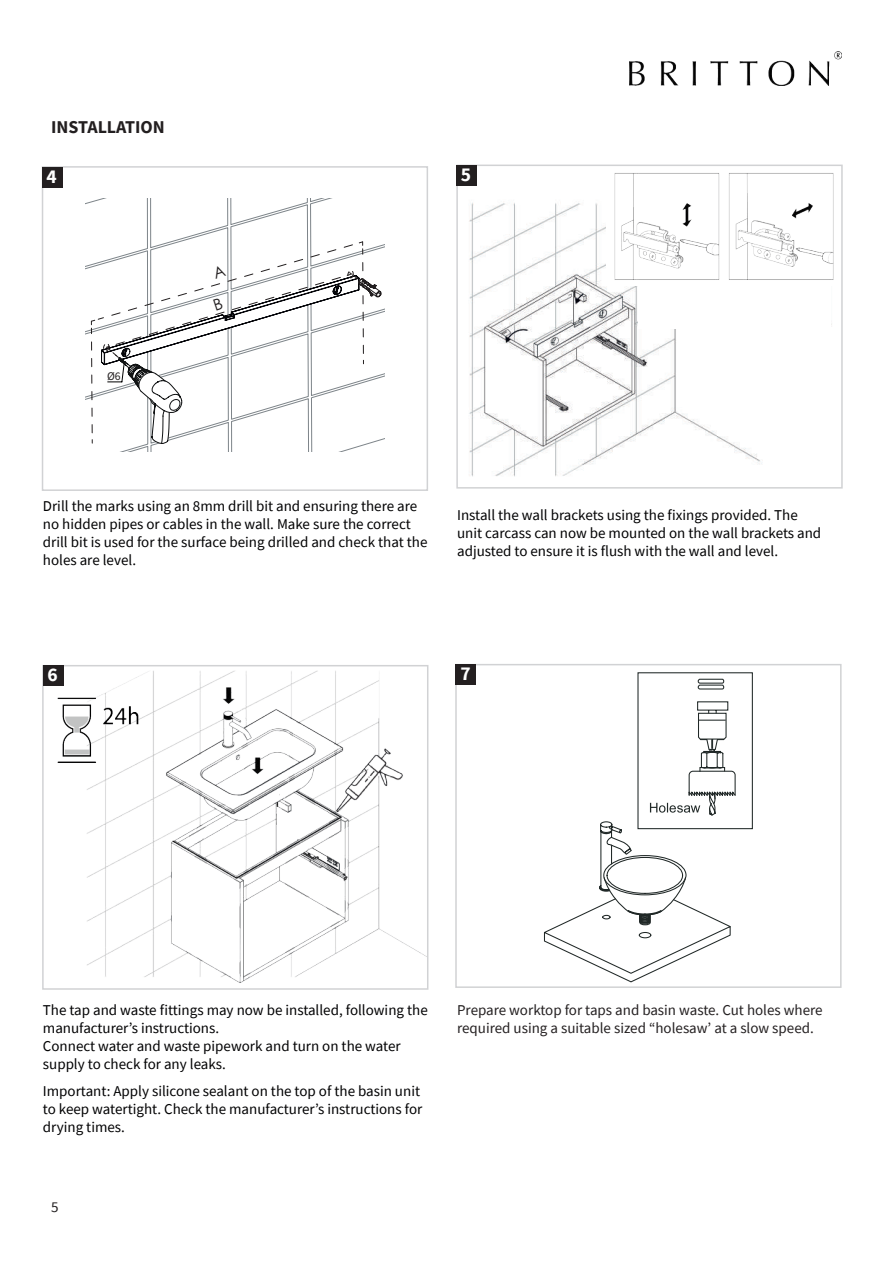
<style>
.page{position:relative;width:893px;height:1263px;background:#fff}
.page>*{position:absolute;margin:0;border:0;box-sizing:border-box;transform-origin:0 0}
.t1{font:700 19.5px "Source Sans Pro";color:#fff}
.t2{font:700 18px "Source Sans Pro";color:#231f20}
.t3{font:15px/18px "Source Sans Pro";color:#000002}
.t4{font:15px/18px "Source Sans Pro";color:#231f20}
.t5{font:11.7px "Source Sans Pro";color:#231f20}
</style>
<div class="page">
<div style="left:42px;top:166px;width:386px;height:325px;border:2px solid #d1d2d4"></div>
<div style="left:42px;top:167px;width:20px;height:20px;background:#231f20"></div>
<div style="left:455px;top:664px;width:387px;height:324px;border:2px solid #d1d2d4"></div>
<img style="left:629px;top:51px;width:213px;height:34px">
<img style="left:469px;top:168px;width:363px;height:309px">
<div style="left:456px;top:165px;width:387px;height:324px;border:2px solid #d1d2d4"></div>
<img style="left:63px;top:668px;width:362px;height:315px">
<div style="left:42px;top:665px;width:386px;height:325px;border:2px solid #d1d2d4"></div>
<div style="left:456px;top:165px;width:20px;height:21px;background:#231f20"></div>
<div style="left:43px;top:665px;width:20px;height:21px;background:#231f20"></div>
<div style="left:456px;top:664px;width:20px;height:20px;background:#231f20"></div>
<img style="left:606px;top:169px;width:228px;height:117px">
<div style="left:638px;top:281px;width:192px;height:48px;background:#fff"></div>
<img style="left:57px;top:691px;width:93px;height:83px">
<svg style="left:544px;top:672px;width:209px;height:311px"></svg>
<svg style="left:85px;top:199px;width:300px;height:253px"></svg>
<p class="t2" style="left:51px;top:115px;width:115px">INSTALLATION</p>
<h1 class="t1" style="left:47px;top:163px;width:12px">4</h1>
<h1 class="t1" style="left:461px;top:161px;width:12px">5</h1>
<p class="t5" style="left:107px;top:369px;width:15px">Ø6</p>
<p class="t3" style="left:43px;top:497px;width:386px">Drill the marks using an 8mm drill bit and ensuring there are no hidden pipes or cables in the wall. Make sure the correct drill bit is used for the surface being drilled and check that the holes are level.</p>
<p class="t3" style="left:457px;top:506px;width:366px">Install the wall brackets using the fixings provided. The unit carcass can now be mounted on the wall brackets and adjusted to ensure it is flush with the wall and level.</p>
<h1 class="t1" style="left:48px;top:661px;width:12px">6</h1>
<h1 class="t1" style="left:460px;top:660px;width:12px">7</h1>
<p class="t3" style="left:43px;top:1001px;width:386px">The tap and waste fittings may now be installed, following the manufacturer’s instructions.<br>Connect water and waste pipework and turn on the water supply to check for any leaks.</p>
<p class="t3" style="left:43px;top:1082px;width:381px">Important: Apply silicone sealant on the top of the basin unit to keep watertight. Check the manufacturer’s instructions for drying times.</p>
<p class="t4" style="left:51px;top:1198px;width:9px">5</p>
<p class="t4" style="left:457px;top:1001px;width:367px">Prepare worktop for taps and basin waste. Cut holes where required using a suitable sized “holesaw’ at a slow speed.</p>
</div>
